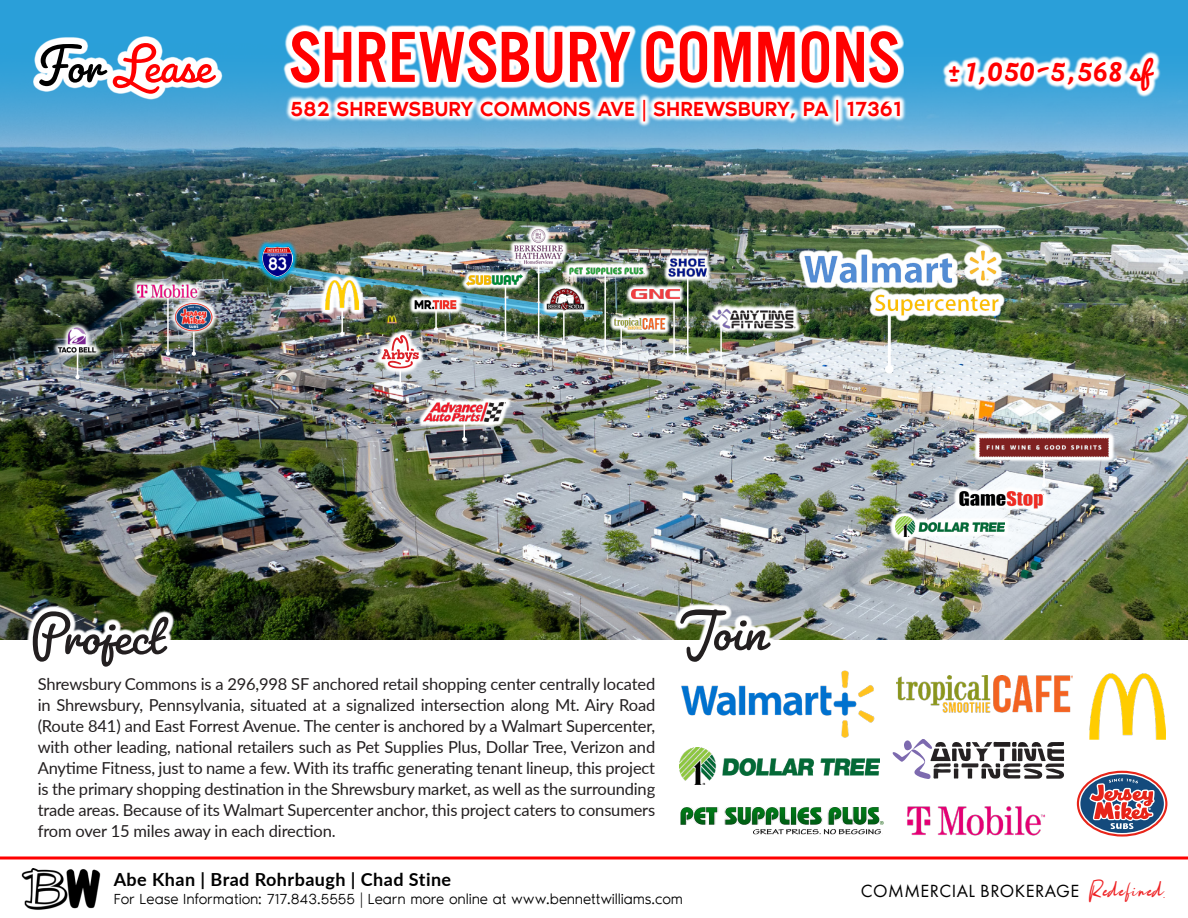
<style>
.page{position:relative;width:1188px;height:918px;background:#fff}
.page>*{position:absolute;margin:0;border:0;box-sizing:border-box;transform-origin:0 0}
.t1{font:75px "Alternate Got No 3 D";color:#f00}
.t2{font:60px "Pacifico";color:#231f20}
.t3{font:55.5px "Pacifico";color:#f00}
.t4{font:700 37.5px "Pacifico";color:#f00}
.t5{font:31.5px "Alternate Got No 3 D";letter-spacing:.07em;color:#f00}
.t6{font:500 21px "Noir Pro";letter-spacing:.01em;color:#f00}
.t7{font:18.3px "Futura PT";letter-spacing:.025em;color:#000}
.t8{font:700 18px "Lato";letter-spacing:.025em;color:#000}
.t9{font:16.5px/21px "Lato";letter-spacing:-.01em;color:#231f20;text-align:justify}
.t10{font:300 15px "Noir Pro";letter-spacing:-.005em;color:#000}
.s1{color:#000}
.s2{color:#fff}
.s3{font-family:"Rotterdam";font-style:italic;font-size:27.6px;color:#ee2123}
</style>
<div class="page">
<svg style="left:0;top:856px;width:1188px;height:4px;background:#ff3f3f"></svg>
<img style="left:21px;top:868px;width:80px;height:42px">
<div style="left:0;top:0;width:1188px;height:239px;background:#2a9fd9"></div>
<img style="left:0;top:36px;width:1188px;height:604px">
<svg style="left:889px;top:511px;width:122px;height:32px;fill:#f4f7fa"></svg>
<img style="left:896px;top:517px;width:109px;height:20px">
<hr style="left:1043px;top:456px;width:2px;height:29px;background:#fff">
<svg style="left:953px;top:485px;width:96px;height:28px"></svg>
<img style="left:958px;top:490px;width:86px;height:18px">
<img style="left:974px;top:432px;width:140px;height:30px">
<img style="left:161px;top:251px;width:443px;height:66px">
<svg style="left:256px;top:240px;width:42px;height:42px"></svg>
<img style="left:262px;top:246px;width:30px;height:30px">
<hr style="left:720px;top:317px;width:2px;height:44px;background:#fff">
<svg style="left:719px;top:358px;width:4px;height:5px"></svg>
<svg style="left:706px;top:303px;width:96px;height:31px"></svg>
<img style="left:709px;top:307px;width:89px;height:22px">
<hr style="left:435px;top:298px;width:2px;height:31px;background:#fff">
<svg style="left:434px;top:327px;width:4px;height:4px"></svg>
<svg style="left:408px;top:294px;width:56px;height:21px"></svg>
<img style="left:414px;top:300px;width:44px;height:10px">
<hr style="left:604px;top:266px;width:2px;height:86px;background:#fff">
<svg style="left:603px;top:350px;width:4px;height:4px"></svg>
<hr style="left:673px;top:293px;width:2px;height:63px;background:#fff">
<svg style="left:672px;top:354px;width:4px;height:4px"></svg>
<hr style="left:620px;top:324px;width:2px;height:29px;background:#fff">
<svg style="left:619px;top:351px;width:4px;height:4px"></svg>
<svg style="left:609px;top:312px;width:63px;height:23px"></svg>
<img style="left:615px;top:318px;width:50px;height:11px">
<svg style="left:626px;top:284px;width:59px;height:21px"></svg>
<img style="left:632px;top:290px;width:47px;height:9px">
<hr style="left:505px;top:276px;width:1px;height:63px;background:#fff">
<svg style="left:503px;top:337px;width:5px;height:4px"></svg>
<svg style="left:461px;top:269px;width:68px;height:23px"></svg>
<img style="left:467px;top:274px;width:56px;height:12px">
<hr style="left:563px;top:291px;width:2px;height:52px;background:#fff">
<svg style="left:562px;top:341px;width:4px;height:5px"></svg>
<svg style="left:541px;top:283px;width:49px;height:33px"></svg>
<img style="left:546px;top:288px;width:40px;height:22px">
<hr style="left:687px;top:256px;width:2px;height:102px;background:#fff">
<svg style="left:686px;top:356px;width:4px;height:4px"></svg>
<svg style="left:662px;top:253px;width:50px;height:30px"></svg>
<img style="left:667px;top:254px;width:41px;height:27px">
<hr style="left:538px;top:253px;width:1px;height:90px;background:#fff">
<svg style="left:537px;top:341px;width:4px;height:4px"></svg>
<svg style="left:509px;top:224px;width:60px;height:46px"></svg>
<img style="left:512px;top:226px;width:54px;height:41px">
<svg style="left:564px;top:261px;width:86px;height:19px"></svg>
<img style="left:568px;top:265px;width:79px;height:10px">
<hr style="left:888px;top:302px;width:3px;height:67px;background:#fff">
<div style="left:885px;top:365px;width:9px;height:9px;background:#fff;border-radius:50%"></div>
<img style="left:799px;top:245px;width:206px;height:77px">
<img style="left:805px;top:251px;width:194px;height:64px">
<hr style="left:400px;top:353px;width:1px;height:32px;background:#fff">
<svg style="left:398px;top:382px;width:4px;height:5px"></svg>
<svg style="left:376px;top:329px;width:49px;height:46px"></svg>
<svg style="left:382px;top:335px;width:37px;height:33px"></svg>
<hr style="left:463px;top:406px;width:2px;height:33px;background:#fff">
<svg style="left:462px;top:437px;width:4px;height:4px"></svg>
<svg style="left:417px;top:397px;width:95px;height:31px"></svg>
<img style="left:423px;top:403px;width:82px;height:19px">
<hr style="left:341px;top:283px;width:2px;height:51px;background:#fff">
<svg style="left:340px;top:332px;width:4px;height:4px"></svg>
<svg style="left:320px;top:275px;width:45px;height:41px"></svg>
<img style="left:326px;top:280px;width:33px;height:30px">
<hr style="left:193px;top:328px;width:2px;height:26px;background:#fff">
<svg style="left:192px;top:352px;width:4px;height:4px"></svg>
<svg style="left:169px;top:297px;width:49px;height:39px"></svg>
<img style="left:175px;top:303px;width:38px;height:28px">
<hr style="left:167px;top:295px;width:2px;height:59px;background:#fff">
<svg style="left:166px;top:351px;width:4px;height:5px"></svg>
<svg style="left:131px;top:278px;width:74px;height:26px"></svg>
<img style="left:136px;top:283px;width:64px;height:16px">
<svg style="left:75px;top:359px;width:5px;height:20px"></svg>
<svg style="left:52px;top:322px;width:51px;height:37px"></svg>
<img style="left:55px;top:328px;width:45px;height:25px">
<svg style="left:283px;top:25px;width:621px;height:64px;background:#e4f2f9"></svg>
<svg style="left:942px;top:51px;width:219px;height:47px"></svg>
<svg style="left:33px;top:37px;width:189px;height:63px;fill:#fefefe"></svg>
<svg style="left:285px;top:93px;width:622px;height:35px;background:#b5d9ee"></svg>
<img style="left:27px;top:605px;width:148px;height:35px">
<svg style="left:674px;top:603px;width:103px;height:37px"></svg>
<svg style="left:893px;top:739px;width:171px;height:40px"></svg>
<svg style="left:1077px;top:771px;width:90px;height:66px"></svg>
<svg style="left:1079px;top:773px;width:86px;height:61px"></svg>
<div style="left:1080px;top:774px;width:84px;height:59px;background:#144a7c;border-radius:50%"></div>
<svg style="left:1089px;top:778px;width:66px;height:51px"></svg>
<img style="left:1090px;top:673px;width:75px;height:66px">
<img style="left:680px;top:748px;width:200px;height:36px">
<img style="left:681px;top:670px;width:194px;height:68px">
<img style="left:680px;top:807px;width:204px;height:28px">
<img style="left:897px;top:675px;width:176px;height:38px">
<img style="left:907px;top:806px;width:138px;height:30px">
<p class="t3" style="left:39px;top:31px;width:174px"><span class="s1">For</span>Lease</p>
<p class="t1" style="left:289px;top:17px;width:612px">SHREWSBURY COMMONS</p>
<p class="t6" style="left:290px;top:92px;width:613px">582 SHREWSBURY COMMONS AVE | SHREWSBURY, PA | 17361</p>
<p class="t4" style="left:944px;top:46px;width:208px">±1,050-5,568 sf</p>
<h3 class="t5" style="left:934px;top:54px;width:123px">COMMONS</h3>
<p class="t2" style="left:28px;top:598px;width:137px">Project</p>
<p class="t2" style="left:683px;top:594px;width:85px">Join</p>
<p class="t9" style="left:38px;top:672px;width:619px">Shrewsbury Commons is a 296,998 SF anchored retail shopping center centrally located in Shrewsbury, Pennsylvania, situated at a signalized intersection along Mt. Airy Road (Route 841) and East Forrest Avenue. The center is anchored by a Walmart Supercenter, with other leading, national retailers such as Pet Supplies Plus, Dollar Tree, Verizon and Anytime Fitness, just to name a few. With its traffic generating tenant lineup, this project is the primary shopping destination in the Shrewsbury market, as well as the surrounding trade areas. Because of its Walmart Supercenter anchor, this project caters to consumers from over 15 miles away in each direction.</p>
<p class="t8" style="left:114px;top:866px;width:339px">Abe Khan | Brad Rohrbaugh | Chad Stine</p>
<p class="t10" style="left:114px;top:888px;width:571px">For Lease Information: 717.843.5555 | Learn more online at www.bennettwilliams.com</p>
<p class="t7" style="left:861px;top:880px;width:305px">COMMERCIAL BROKERAGE<span class="s2">.</span> <span class="s3">Redefined.</span></p>
</div>
